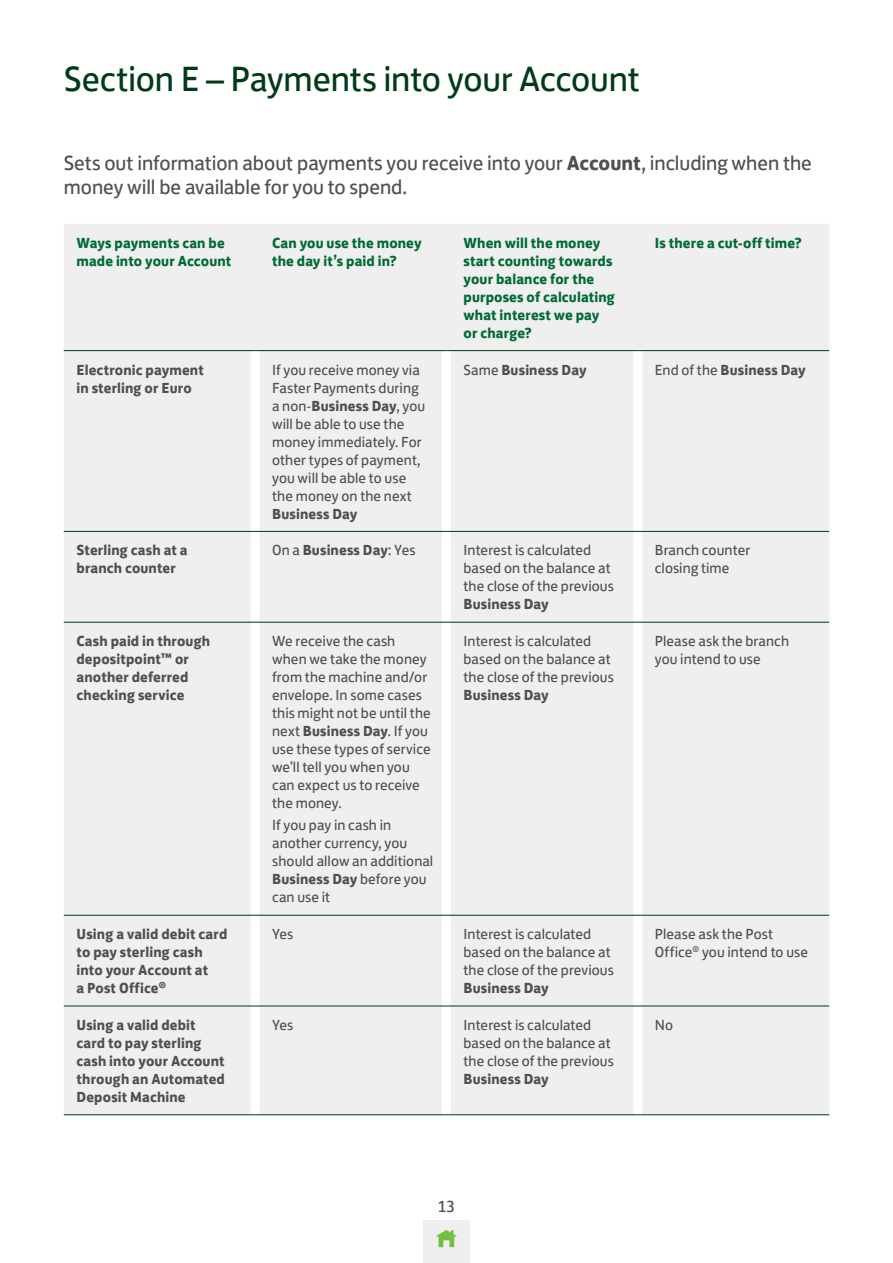
<style>
.page{position:relative;width:893px;height:1263px;background:#fff}
.page>*{position:absolute;margin:0;border:0;box-sizing:border-box;transform-origin:0 0}
.Header__Secondary{font:36px "Lloyds Bank Jack";letter-spacing:-.005em;color:#003a18}
.Intro{font:21px/24px "Lloyds Bank Jack";letter-spacing:-.005em;color:#505052}
.t1{font:16.5px "Lloyds Bank Jack";color:#505052}
.Body_Table{font:15px/18px "Lloyds Bank Jack";letter-spacing:.005em;color:#505052}
.Body_Table-2{font:700 15px/18px "Lloyds Bank Jack";letter-spacing:.01em;color:#505052}
.Body_Table-3{font:700 15px/18px "Lloyds Bank Jack";letter-spacing:.01em;color:#006b32}
.s1{font-weight:700}
.s2{font-weight:400}
</style>
<div class="page">
<div style="left:64px;top:224px;width:765px;height:890px;background:#efeff0"></div>
<div style="left:251px;top:351px;width:9px;height:180px;background:#fff"></div>
<div style="left:251px;top:532px;width:9px;height:90px;background:#fff"></div>
<div style="left:251px;top:622px;width:9px;height:293px;background:#fff"></div>
<div style="left:251px;top:915px;width:9px;height:91px;background:#fff"></div>
<div style="left:251px;top:1006px;width:9px;height:108px;background:#fff"></div>
<div style="left:442px;top:351px;width:9px;height:180px;background:#fff"></div>
<div style="left:633px;top:351px;width:9px;height:180px;background:#fff"></div>
<div style="left:442px;top:532px;width:9px;height:90px;background:#fff"></div>
<div style="left:633px;top:532px;width:9px;height:90px;background:#fff"></div>
<div style="left:442px;top:622px;width:9px;height:293px;background:#fff"></div>
<div style="left:633px;top:622px;width:9px;height:293px;background:#fff"></div>
<div style="left:442px;top:915px;width:9px;height:91px;background:#fff"></div>
<div style="left:633px;top:915px;width:9px;height:91px;background:#fff"></div>
<div style="left:442px;top:1006px;width:9px;height:108px;background:#fff"></div>
<div style="left:633px;top:1006px;width:9px;height:108px;background:#fff"></div>
<hr style="left:64px;top:350px;width:191px;height:1px;background:#003a18">
<hr style="left:255px;top:350px;width:191px;height:1px;background:#003a18">
<hr style="left:446px;top:350px;width:192px;height:1px;background:#003a18">
<hr style="left:638px;top:350px;width:191px;height:1px;background:#003a18">
<hr style="left:64px;top:531px;width:191px;height:1px;background:#003a18">
<hr style="left:255px;top:531px;width:191px;height:1px;background:#003a18">
<hr style="left:446px;top:531px;width:192px;height:1px;background:#003a18">
<hr style="left:638px;top:531px;width:191px;height:1px;background:#003a18">
<hr style="left:64px;top:622px;width:191px;height:1px;background:#003a18">
<hr style="left:255px;top:622px;width:191px;height:1px;background:#003a18">
<hr style="left:446px;top:622px;width:192px;height:1px;background:#003a18">
<hr style="left:638px;top:622px;width:191px;height:1px;background:#003a18">
<hr style="left:64px;top:915px;width:191px;height:1px;background:#003a18">
<hr style="left:255px;top:915px;width:191px;height:1px;background:#003a18">
<hr style="left:446px;top:915px;width:192px;height:1px;background:#003a18">
<hr style="left:638px;top:915px;width:191px;height:1px;background:#003a18">
<hr style="left:64px;top:1006px;width:191px;height:1px;background:#003a18">
<hr style="left:255px;top:1006px;width:191px;height:1px;background:#003a18">
<hr style="left:446px;top:1006px;width:192px;height:1px;background:#003a18">
<hr style="left:638px;top:1006px;width:191px;height:1px;background:#003a18">
<hr style="left:64px;top:1114px;width:191px;height:1px;background:#003a18">
<hr style="left:255px;top:1114px;width:191px;height:1px;background:#003a18">
<hr style="left:446px;top:1114px;width:192px;height:1px;background:#003a18">
<hr style="left:638px;top:1114px;width:191px;height:1px;background:#003a18">
<div style="left:423px;top:1220px;width:47px;height:43px;background:#efeff0"></div>
<p class="Header__Secondary" style="left:64px;top:50px;width:578px">Section E – Payments into your Account</p>
<p class="Intro" style="left:64px;top:149px;width:750px">Sets out information about payments you receive into your <span class="s1">Account</span>, including when the money will be available for you to spend.</p>
<p class="Body_Table-3" style="left:77px;top:233px;width:156px">Ways payments can be made into your Account</p>
<p class="Body_Table-3" style="left:272px;top:233px;width:151px">Can you use the money the day it’s paid in?</p>
<p class="Body_Table-3" style="left:463px;top:233px;width:153px">When will the money start counting towards your balance for the purposes of calculating what interest we pay or charge?</p>
<p class="Body_Table-3" style="left:655px;top:233px;width:149px">Is there a cut-off time?</p>
<p class="Body_Table-2" style="left:77px;top:359px;width:129px">Electronic payment in sterling or Euro</p>
<p class="Body_Table" style="left:272px;top:359px;width:155px">If you receive money via<br>Faster Payments during a non-<span class="s1">Business Day</span>, you will be able to use the money immediately. For other types of payment, you will be able to use the money on the next<br><span class="s1">Business Day</span></p>
<p class="Body_Table-2" style="left:463px;top:359px;width:125px"><span class="s2">Same</span> Business Day</p>
<p class="Body_Table-2" style="left:655px;top:359px;width:152px"><span class="s2">End of the</span> Business Day</p>
<p class="Body_Table-2" style="left:77px;top:540px;width:113px">Sterling cash at a branch counter</p>
<p class="Body_Table-2" style="left:272px;top:540px;width:145px"><span class="s2">On a</span> Business Day<span class="s2">: Yes</span></p>
<p class="Body_Table" style="left:463px;top:540px;width:152px">Interest is calculated based on the balance at the close of the previous<br><span class="s1">Business Day</span></p>
<p class="Body_Table" style="left:655px;top:540px;width:97px">Branch counter closing time</p>
<p class="Body_Table-2" style="left:77px;top:631px;width:135px">Cash paid in through depositpoint™ or another deferred checking service</p>
<p class="Body_Table" style="left:272px;top:631px;width:160px">We receive the cash when we take the money from the machine and/or envelope. In some cases this might not be until the next <span class="s1">Business Day</span>. If you use these types of service we'll tell you when you can expect us to receive the money.</p>
<p class="Body_Table" style="left:272px;top:815px;width:163px">If you pay in cash in another currency, you should allow an additional<br><span class="s1">Business Day</span> before you can use it</p>
<p class="Body_Table" style="left:463px;top:631px;width:152px">Interest is calculated based on the balance at the close of the previous<br><span class="s1">Business Day</span></p>
<p class="Body_Table" style="left:655px;top:631px;width:136px">Please ask the branch you intend to use</p>
<p class="Body_Table-2" style="left:77px;top:924px;width:152px">Using a valid debit card to pay sterling cash into your Account at<br>a Post Office<sup>®</sup></p>
<p class="Body_Table" style="left:272px;top:924px;width:23px">Yes</p>
<p class="Body_Table" style="left:463px;top:924px;width:152px">Interest is calculated based on the balance at the close of the previous<br><span class="s1">Business Day</span></p>
<p class="Body_Table" style="left:655px;top:924px;width:155px">Please ask the Post<br>Office<sup>®</sup> you intend to use</p>
<p class="Body_Table-2" style="left:77px;top:1015px;width:150px">Using a valid debit card to pay sterling cash into your Account through an Automated<br>Deposit Machine</p>
<p class="Body_Table" style="left:272px;top:1015px;width:23px">Yes</p>
<p class="Body_Table" style="left:463px;top:1015px;width:152px">Interest is calculated based on the balance at the close of the previous<br><span class="s1">Business Day</span></p>
<p class="Body_Table" style="left:655px;top:1015px;width:20px">No</p>
<p class="t1" style="left:438px;top:1193px;width:18px">13</p>
</div>
